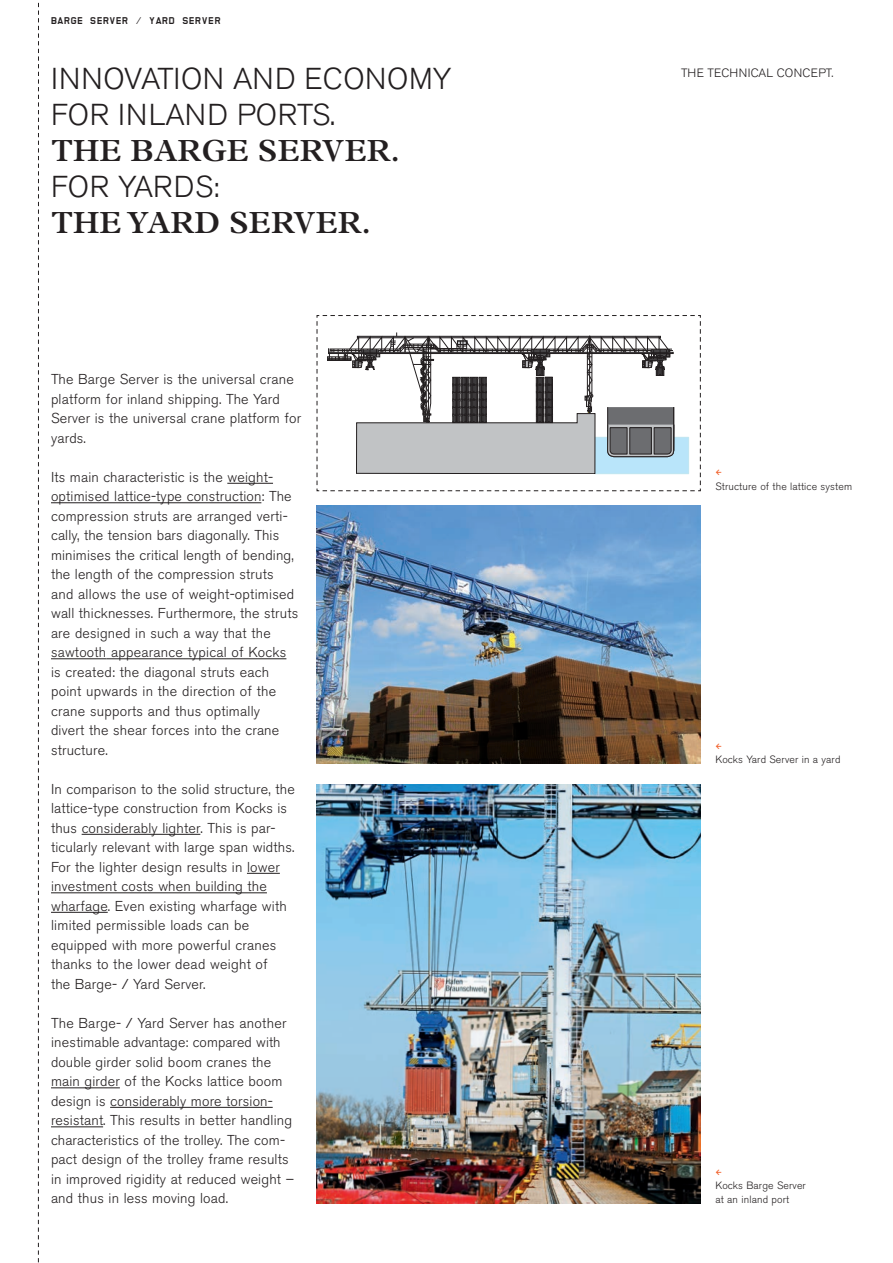
<style>
.page{position:relative;width:893px;height:1263px;background:#fff}
.page>*{position:absolute;margin:0;border:0;box-sizing:border-box;transform-origin:0 0}
.t1{font:600 30.75px "Plantin";color:#231f20}
.t2{font:300 30px/36px "Akzidenz Grotesk BE";letter-spacing:.02em;color:#231f20}
.t3{font:300 14.25px/19.5px "Akzidenz Grotesk BE";letter-spacing:.01em;color:#231f20}
.t4{font:300 12px "Akzidenz Grotesk BE";letter-spacing:.02em;color:#231f20}
.t5{font:300 10.5px/13.5px "Akzidenz Grotesk BE";letter-spacing:.01em;color:#231f20}
.t6{font:10.5px "Office";color:#f15921}
.t7{font:700 9.75px "Kranunion Office";letter-spacing:.06em;color:#231f20}
</style>
<div class="page">
<hr style="left:227px;top:483px;width:46px;height:1px;background:#231f20">
<hr style="left:51px;top:502px;width:210px;height:1px;background:#231f20">
<hr style="left:51px;top:658px;width:56px;height:1px;background:#231f20">
<hr style="left:107px;top:658px;width:179px;height:1px;background:#231f20">
<hr style="left:82px;top:834px;width:118px;height:1px;background:#231f20">
<hr style="left:247px;top:873px;width:33px;height:1px;background:#231f20">
<hr style="left:51px;top:892px;width:216px;height:1px;background:#231f20">
<hr style="left:51px;top:912px;width:57px;height:1px;background:#231f20">
<hr style="left:51px;top:1087px;width:69px;height:1px;background:#231f20">
<hr style="left:110px;top:1107px;width:163px;height:1px;background:#231f20">
<hr style="left:51px;top:1126px;width:52px;height:1px;background:#231f20">
<svg style="left:38px;top:3px;width:1px;height:1259px"></svg>
<svg style="left:317px;top:315px;width:384px;height:177px"></svg>
<img style="left:317px;top:505px;width:384px;height:259px">
<img style="left:317px;top:784px;width:384px;height:419px">
<p class="t7" style="left:51px;top:15px;width:171px">BARGE SERVER / YARD SERVER</p>
<h2 class="t2" style="left:51px;top:61px;width:402px">INNOVATION AND ECONOMY<br>FOR INLAND PORTS.</h2>
<h1 class="t1" style="left:51px;top:133px;width:350px">THE BARGE SERVER.</h1>
<h2 class="t2" style="left:51px;top:169px;width:170px">FOR YARDS:</h2>
<h1 class="t1" style="left:51px;top:205px;width:321px">THE YARD SERVER.</h1>
<p class="t3" style="left:51px;top:370px;width:252px">The Barge Server is the universal crane platform for inland shipping. The Yard<br>Server is the universal crane platform for yards.</p>
<p class="t3" style="left:51px;top:467px;width:249px">Its main characteristic is the weight&shy;optimised lattice-type construction: The compression struts are arranged verti&shy;cally, the tension bars diagonally. This minimises the critical length of bending, the length of the compression struts and allows the use of weight-optimised wall thicknesses. Furthermore, the struts are designed in such a way that the<br>saw tooth appearance typical of Kocks is created: the diagonal struts each point upwards in the direction of the crane supports and thus optimally<br>divert the shear forces into the crane structure.</p>
<p class="t3" style="left:51px;top:779px;width:245px">In comparison to the solid structure, the lattice-type construction from Kocks is thus considerably lighter. This is par - ticularly relevant with large span widths.<br>For the lighter design results in lower investment costs when building the wharfage. Even existing wharfage with limited permissible loads can be equipped with more powerful cranes thanks to the lower dead weight of<br>the Barge- / Yard Server.</p>
<p class="t3" style="left:51px;top:1013px;width:244px">The Barge- / Yard Server has another inestimable advantage: compared with double girder solid boom cranes the main girder of the Kocks lattice boom design is considerably more torsion&shy;resistant. This results in better handling characteristics of the trolley. The com&shy;pact design of the trolley frame results in improved rigidity at reduced weight – and thus in less moving load.</p>
<p class="t4" style="left:681px;top:66px;width:154px">THE TECHNICAL CONCEPT.</p>
<p class="t6" style="left:715px;top:467px;width:8px">P</p>
<p class="t5" style="left:715px;top:480px;width:138px">Structure of the lattice system</p>
<p class="t6" style="left:715px;top:740px;width:8px">P</p>
<p class="t5" style="left:715px;top:753px;width:127px">Kocks Yard Server in a yard</p>
<p class="t6" style="left:715px;top:1166px;width:8px">P</p>
<p class="t5" style="left:715px;top:1179px;width:92px">Kocks Barge Server at an inland port</p>
</div>
